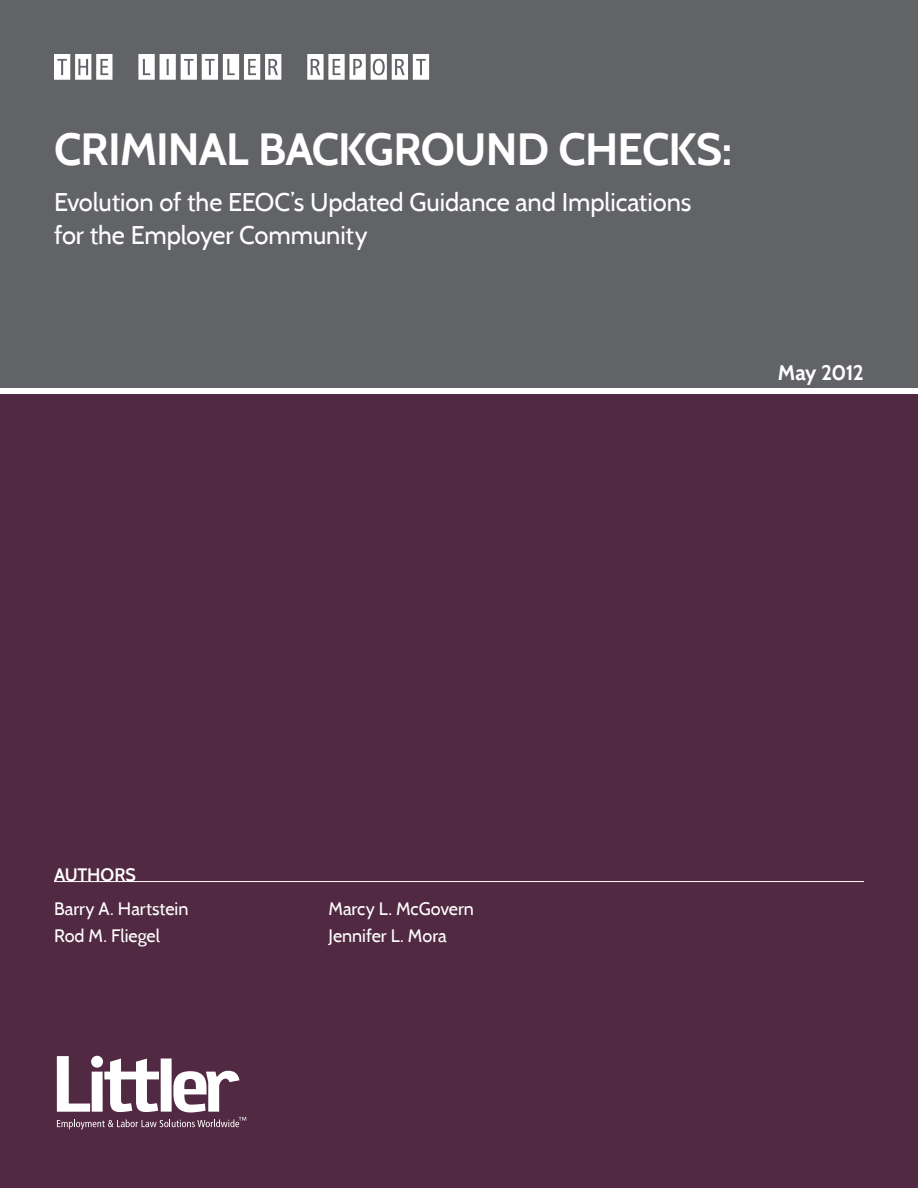
<style>
.page{position:relative;width:918px;height:1188px;background:#fff}
.page>*{position:absolute;margin:0;border:0;box-sizing:border-box;transform-origin:0 0}
._1a-cover_title{font:700 45px "Cabin";letter-spacing:-.02em;color:#fff}
._1b-cover_subtitle{font:25.5px/33px "Cabin";letter-spacing:-.005em;color:#fff}
.t1{font:700 21px "Cabin";letter-spacing:-.03em;color:#fff}
.author{font:18px "Cabin";color:#fff}
.t2{font:600 18px "Cabin";letter-spacing:-.005em;color:#fff}
</style>
<div class="page">
<div style="left:0;top:392px;width:918px;height:796px;background:#522942"></div>
<div style="left:0;top:0;width:918px;height:392px;background:#626366"></div>
<svg style="left:54px;top:54px;width:58px;height:26px"></svg>
<svg style="left:138px;top:54px;width:143px;height:26px"></svg>
<svg style="left:307px;top:54px;width:122px;height:26px"></svg>
<div style="left:0;top:388px;width:918px;height:6px;background:#fff"></div>
<hr style="left:54px;top:881px;width:810px;height:1px;background:#fff">
<svg style="left:57px;top:1056px;width:189px;height:73px"></svg>
<p class="_1a-cover_title" style="left:54px;top:122px;width:680px">CRIMINAL BACKGROUND CHECKS:</p>
<p class="_1b-cover_subtitle" style="left:54px;top:186px;width:639px">Evolution of the EEOC’s Updated Guidance and Implications for the Employer Community</p>
<p class="t1" style="left:778px;top:360px;width:88px">May 2012</p>
<p class="t2" style="left:54px;top:864px;width:83px">AUTHORS</p>
<p class="author" style="left:54px;top:897px;width:136px">Barry A. Hartstein</p>
<p class="author" style="left:54px;top:924px;width:108px">Rod M. Fliegel</p>
<p class="author" style="left:328px;top:897px;width:147px">Marcy L. McGovern</p>
<p class="author" style="left:328px;top:924px;width:120px">Jennifer L. Mora</p>
</div>
